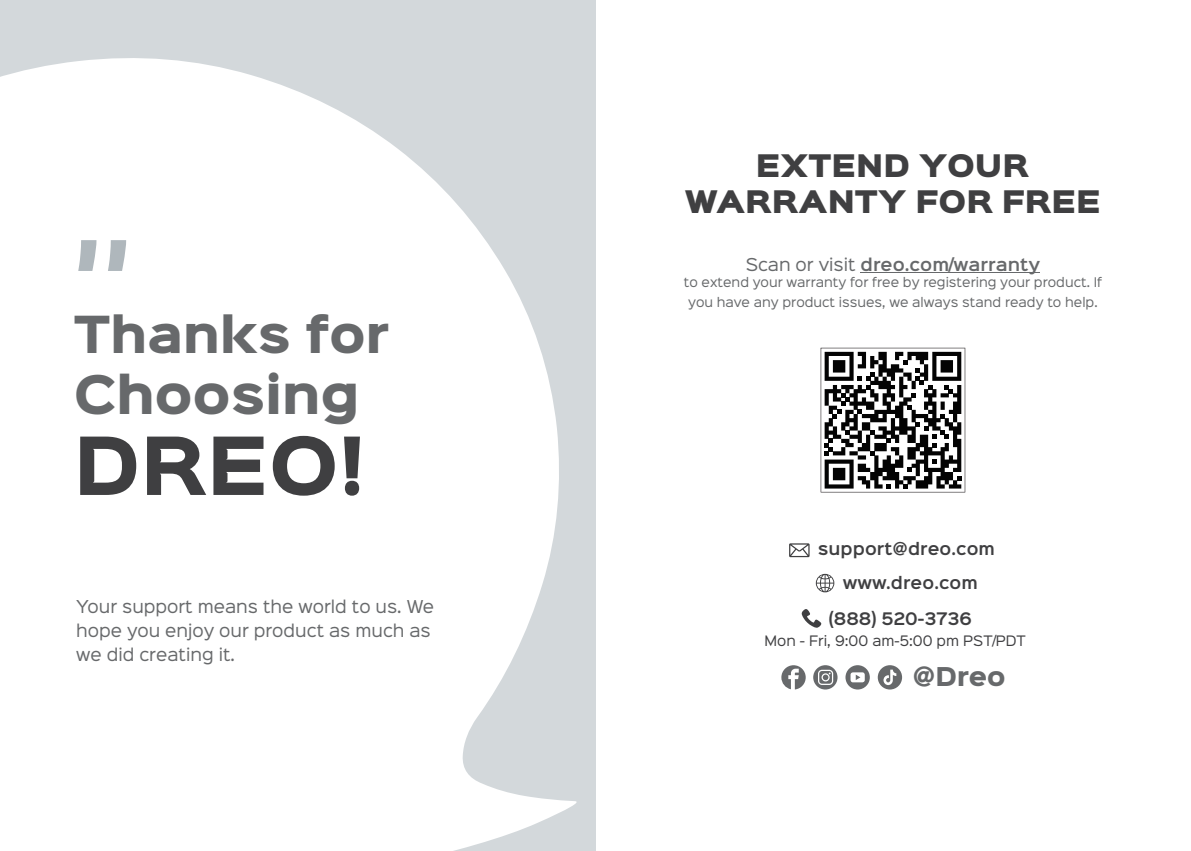
<style>
.page{position:relative;width:1191px;height:851px;background:#fff}
.page>*{position:absolute;margin:0;border:0;box-sizing:border-box;transform-origin:0 0}
.t1{font:96px "OPPO Sans H";color:#afb7bc}
.t2{font:900 72px "Sinkin Sans 800";color:#3f3f41}
.t3{font:900 48px "Sinkin Sans 800";letter-spacing:.005em;color:#67696b}
.t4{font:900 46px "Sinkin Sans 800";letter-spacing:.005em;color:#67696b}
.t5{font:28px/36px "Sinkin Sans 900 X Black";color:#3f3f41;text-align:center}
.t6{font:900 23.4px "Sinkin Sans 800";color:#67696b}
.t7{font:16px/24px "Sinkin Sans 400";color:#67696b}
.t8{font:600 16px "Sinkin Sans 600";color:#67696b}
.t9{font:600 15.6px "Sinkin Sans 600";letter-spacing:.005em;color:#3f3f41}
.t10{font:13px "Sinkin Sans 400";color:#3f3f41}
.t11{font:12px/20px "Sinkin Sans 400";color:#67696b;text-align:center}
.s1{font-family:"Sinkin Sans 400";font-weight:400}
</style>
<div class="page">
<div style="left:0;top:0;width:595px;height:850px;background:#d3d8db"></div>
<svg style="left:0;top:58px;width:577px;height:792px;background:#f8f9f9"></svg>
<hr style="left:860px;top:272px;width:180px;height:1px;background:#67696b">
<svg style="left:781px;top:665px;width:24px;height:24px"></svg>
<svg style="left:813px;top:665px;width:24px;height:24px"></svg>
<svg style="left:845px;top:665px;width:24px;height:24px"></svg>
<svg style="left:877px;top:665px;width:25px;height:24px"></svg>
<svg style="left:820px;top:348px;width:145px;height:144px"></svg>
<svg style="left:801px;top:609px;width:20px;height:18px"></svg>
<svg style="left:789px;top:543px;width:20px;height:14px"></svg>
<svg style="left:816px;top:573px;width:18px;height:19px"></svg>
<h1 class="t1" style="left:74px;top:129px;width:60px">,,</h1>
<h3 class="t4" style="left:74px;top:310px;width:317px">Thanks for</h3>
<h3 class="t3" style="left:74px;top:369px;width:287px">Choosing</h3>
<h2 class="t2" style="left:74px;top:428px;width:293px">DREO!</h2>
<h3 class="t7" style="left:76px;top:593px;width:359px">Your support means the world to us. We hope you enjoy our product as much as we did creating it.</h3>
<h3 class="t5" style="left:684px;top:149px;width:418px">EXTEND YOUR<br>WARRANTY FOR FREE</h3>
<h3 class="t8" style="left:745px;top:250px;width:296px"><span class="s1">Scan or visit</span> dreo.com/warranty</h3>
<p class="t11" style="left:683px;top:271px;width:420px">to extend your warranty for free by registering your product. If you have any product issues, we always stand ready to help.</p>
<p class="t9" style="left:817px;top:535px;width:179px">support@dreo.com</p>
<p class="t9" style="left:843px;top:568px;width:136px">www.dreo.com</p>
<p class="t9" style="left:828px;top:604px;width:145px">(888) 520-3736</p>
<p class="t10" style="left:764px;top:630px;width:263px">Mon - Fri, 9:00 am-5:00 pm PST/PDT</p>
<h3 class="t6" style="left:912px;top:664px;width:95px">@Dreo</h3>
</div>
